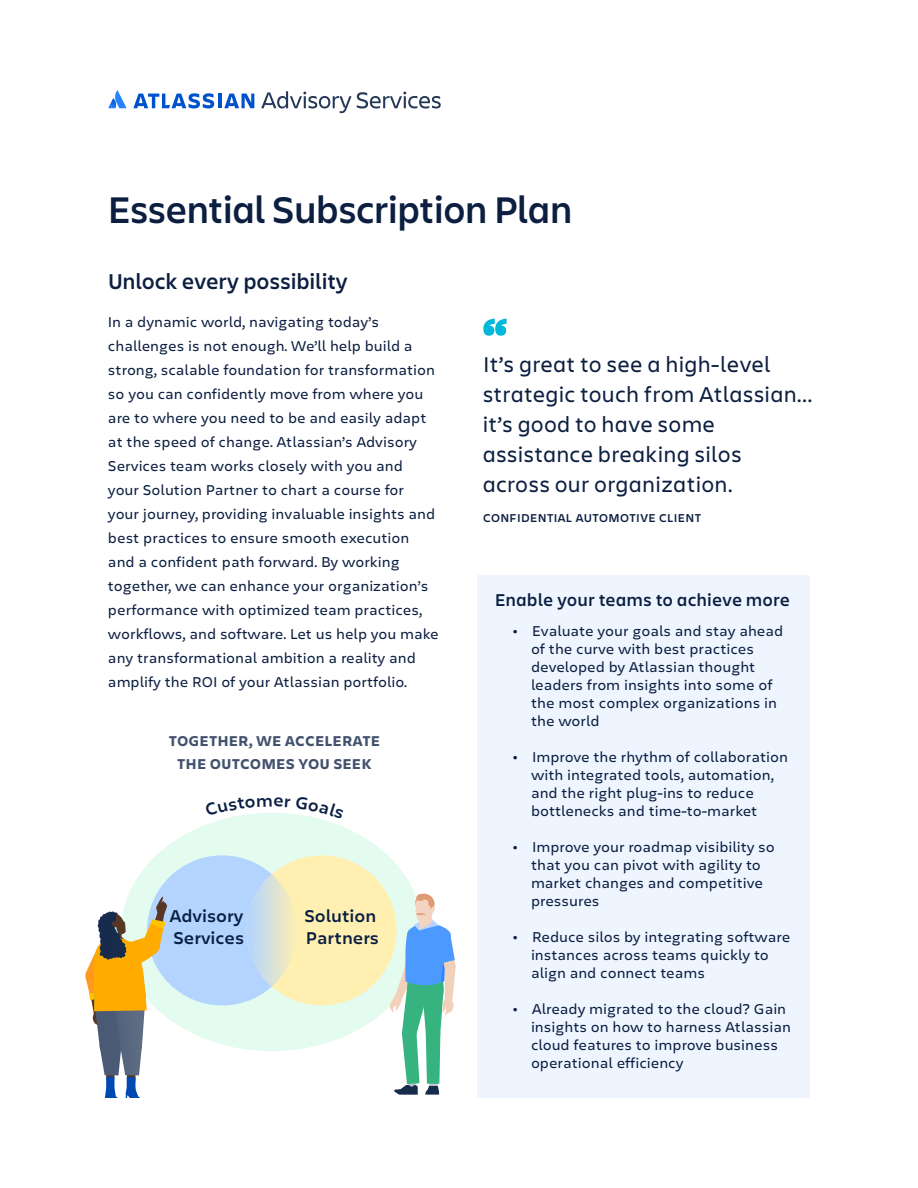
<style>
.page{position:relative;width:918px;height:1188px;background:#fff}
.page>*{position:absolute;margin:0;border:0;box-sizing:border-box;transform-origin:0 0}
.t1{font:900 51px "Charlie Display";color:#00b8d9}
.t2{font:600 39px "Charlie Display";letter-spacing:.01em;color:#0c1f41}
.t3{font:22.5px/30px "Charlie Display";letter-spacing:.04em;color:#0c1f41}
.t4{font:600 22.5px "Charlie Display";letter-spacing:.025em;color:#0c1f41}
.t5{font:600 18px/21.6px "Charlie Text";color:#091e42}
.t6{font:600 18px "Charlie Display";letter-spacing:.04em;color:#0c1f41}
.t7{font:15px/18px "Charlie Text";color:#0c1f41}
.t8{font:700 15px/22.5px "Charlie Display";letter-spacing:.05em;color:#42526e;text-align:center}
.t9{font:600 12px "Charlie Text";letter-spacing:.03em;color:#0c1f41}
.s1{font-family:"Charlie Display";font-weight:900}
</style>
<div class="page">
<div style="left:477px;top:575px;width:333px;height:523px;background:#eef5ff"></div>
<div style="left:121px;top:813px;width:302px;height:238px;background:#e3fcef;border-radius:50%"></div>
<div style="left:147px;top:855px;width:150px;height:150px;background:#b2d4ff;border-radius:50%"></div>
<div style="left:247px;top:855px;width:150px;height:150px;background:#fff0b2;border-radius:50%"></div>
<svg style="left:247px;top:874px;width:44px;height:113px"></svg>
<svg style="left:85px;top:896px;width:82px;height:202px"></svg>
<svg style="left:390px;top:893px;width:66px;height:202px"></svg>
<svg style="left:108px;top:90px;width:18px;height:18px"></svg>
<hr style="left:218px;top:94px;width:4px;height:14px;background:#0052cc">
<svg style="left:133px;top:93px;width:81px;height:15px"></svg>
<svg style="left:224px;top:94px;width:30px;height:14px"></svg>
<svg style="left:261px;top:91px;width:180px;height:22px"></svg>
<svg style="left:225px;top:813px;width:94px;height:6px"></svg>
<h2 class="t2" style="left:108px;top:182px;width:465px">Essential Subscription Plan</h2>
<h3 class="t4" style="left:108px;top:266px;width:241px">Unlock every possibility</h3>
<p class="t7" style="left:108px;top:309px;width:332px;line-height:24px">In a dynamic world, navigating today’s challenges is not enough. We’ll help build a strong, scalable foundation for transformation so you can confidently move from where you are to where you need to be and easily adapt at the speed of change. Atlassian’s Advisory Services team works closely with you and<br>your Solution Partner to chart a course for your journey, providing invaluable insights and best practices to ensure smooth execution and a confident path forward. By working together, we can enhance your organization’s performance with optimized team practices, workflows, and software. Let us help you make any transformational ambition a reality and amplify the ROI of your Atlassian portfolio.</p>
<p class="t8" style="left:169px;top:729px;width:212px">TOGETHER, WE ACCELERATE<br>THE OUTCOMES YOU SEEK</p>
<p class="t5" style="left:170px;top:904px;width:76px">Advisory<br>Services</p>
<p class="t5" style="left:304px;top:905px;width:76px">Solution<br>Partners</p>
<h1 class="t1" style="left:483px;top:300px;width:26px">“</h1>
<h3 class="t3" style="left:483px;top:349px;width:331px">It’s great to see a high-level strategic touch from Atlassian... it’s good to have some assistance breaking silos across our organization.</h3>
<p class="t9" style="left:483px;top:509px;width:220px">CONFIDENTIAL AUTOMOTIVE CLIENT</p>
<p class="t6" style="left:495px;top:587px;width:296px">Enable your teams to achieve more</p>
<p class="t7" style="left:531px;top:621px;width:254px;text-indent:-18px"><span class="s1">·</span> Evaluate your goals and stay ahead of the curve with best practices developed by Atlassian thought leaders from insights into some of the most complex organizations in the world</p>
<p class="t7" style="left:531px;top:747px;width:259px;text-indent:-18px"><span class="s1">·</span> Improve the rhythm of collaboration with integrated tools, automation, and the right plug-ins to reduce bottlenecks and time-to-market</p>
<p class="t7" style="left:531px;top:837px;width:245px;text-indent:-18px"><span class="s1">·</span> Improve your roadmap visibility so that you can pivot with agility to market changes and competitive pressures</p>
<p class="t7" style="left:531px;top:927px;width:261px;text-indent:-18px"><span class="s1">·</span> Reduce silos by integrating software instances across teams quickly to align and connect teams</p>
<p class="t7" style="left:531px;top:999px;width:262px;text-indent:-18px"><span class="s1">·</span> Already migrated to the cloud? Gain insights on how to harness Atlassian cloud features to improve business operational efficiency</p>
</div>
